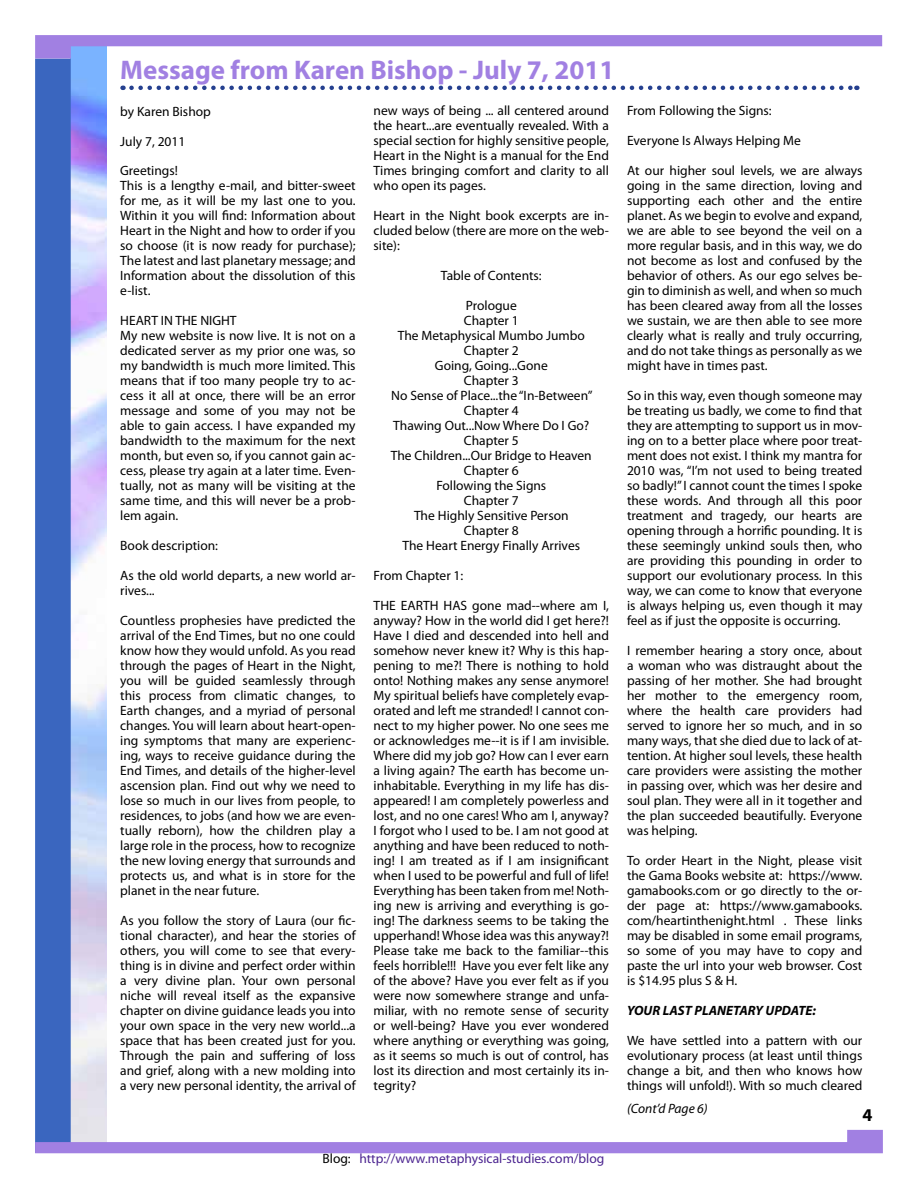
<style>
.page{position:relative;width:918px;height:1188px;background:#fff}
.page>*{position:absolute;margin:0;border:0;box-sizing:border-box;transform-origin:0 0}
.t1{font:700 27px "Myriad Pro";color:#a180e2}
.t2{font:700 18px "Myriad Pro";color:#000}
.t3{font:13.5px/15px "Myriad Pro";color:#000;text-align:justify}
.t4{font:13.5px "Myriad Pro";color:#4b2490}
.t5{font:italic 700 13.5px "Myriad Pro";color:#000}
.t6{font:italic 13.5px "Myriad Pro";color:#000}
.s1{color:#000}
</style>
<div class="page">
<img style="left:71px;top:59px;width:35px;height:1071px">
<div style="left:35px;top:59px;width:36px;height:1094px;background:#3a66bf"></div>
<svg style="left:35px;top:35px;width:847px;height:24px"></svg>
<svg style="left:35px;top:1130px;width:848px;height:23px"></svg>
<svg style="left:131px;top:86px;width:726px;height:4px"></svg>
<h1 class="t1" style="left:120px;top:52px;width:496px">Message from Karen Bishop - July 7, 2011</h1>
<p class="t3" style="left:120px;top:103px;width:92px">by Karen Bishop</p>
<p class="t3" style="left:120px;top:133px;width:67px">July 7, 2011</p>
<p class="t3" style="left:120px;top:163px;width:237px;text-align:left">Greetings!<br>This is a lengthy e-mail, and bitter-sweet for me, as it will be my last one to you.<br>Within it you will find: Information about Heart in the Night and how to order if you so choose (it is now ready for purchase); The latest and last planetary message; and Information about the dissolution of this e-list.</p>
<p class="t3" style="left:120px;top:313px;width:237px;text-align:left">HEART IN THE NIGHT<br>My new website is now live. It is not on a dedicated server as my prior one was, so my bandwidth is much more limited. This means that if too many people try to ac&shy;cess it all at once, there will be an error message and some of you may not be able to gain access. I have expanded my bandwidth to the maximum for the next month, but even so, if you cannot gain ac&shy;cess, please try again at a later time. Even&shy;tually, not as many will be visiting at the same time, and this will never be a prob&shy;lem again.</p>
<p class="t3" style="left:120px;top:538px;width:99px">Book description:</p>
<p class="t3" style="left:120px;top:568px;width:237px">As the old world departs, a new world ar&shy;rives...</p>
<p class="t3" style="left:120px;top:613px;width:237px">Countless prophesies have predicted the arrival of the End Times, but no one could know how they would unfold. As you read through the pages of Heart in the Night, you will be guided seamlessly through this process from climatic changes, to Earth changes, and a myriad of personal changes. You will learn about heart-open&shy;ing symptoms that many are experienc&shy;ing, ways to receive guidance during the End Times, and details of the higher-level ascension plan. Find out why we need to lose so much in our lives from people, to residences, to jobs (and how we are even&shy;tually reborn), how the children play a large role in the process, how to recognize the new loving energy that surrounds and protects us, and what is in store for the planet in the near future.</p>
<p class="t3" style="left:120px;top:913px;width:237px">As you follow the story of Laura (our fic&shy;tional character), and hear the stories of others, you will come to see that every&shy;thing is in divine and perfect order within a very divine plan. Your own personal niche will reveal itself as the expansive chapter on divine guidance leads you into your own space in the very new world...a space that has been created just for you.<br>Through the pain and suffering of loss and grief, along with a new molding into a very new personal identity, the arrival of</p>
<p class="t3" style="left:374px;top:103px;width:237px">new ways of being ... all centered around the heart...are eventually revealed. With a special section for highly sensitive people, Heart in the Night is a manual for the End Times bringing comfort and clarity to all who open its pages.</p>
<p class="t3" style="left:374px;top:208px;width:237px">Heart in the Night book excerpts are in&shy;cluded below (there are more on the web&shy;site):</p>
<p class="t3" style="left:441px;top:268px;width:102px">Table of Contents:</p>
<p class="t3" style="left:391px;top:298px;width:203px;text-align:center">Prologue<br>Chapter 1<br>The Metaphysical Mumbo Jumbo<br>Chapter 2<br>Going, Going...Gone<br>Chapter 3<br>No Sense of Place...the “In-Between”<br>Chapter 4<br>Thawing Out...Now Where Do I Go?<br>Chapter 5<br>The Children...Our Bridge to Heaven<br>Chapter 6<br>Following the Signs<br>Chapter 7<br>The Highly Sensitive Person<br>Chapter 8<br>The Heart Energy Finally Arrives</p>
<p class="t3" style="left:374px;top:568px;width:91px">From Chapter 1:</p>
<p class="t3" style="left:374px;top:598px;width:237px">THE EARTH HAS gone mad--where am I, anyway? How in the world did I get here?!<br>Have I died and descended into hell and somehow never knew it? Why is this hap&shy;pening to me?! There is nothing to hold onto! Nothing makes any sense anymore!<br>My spiritual beliefs have completely evap&shy;orated and left me stranded! I cannot con&shy;nect to my higher power. No one sees me or acknowledges me--it is if I am invisible.<br>Where did my job go? How can I ever earn a living again? The earth has become un&shy;inhabitable. Everything in my life has dis&shy;appeared! I am completely powerless and lost, and no one cares! Who am I, anyway?<br>I forgot who I used to be. I am not good at anything and have been reduced to noth&shy;ing! I am treated as if I am insignificant when I used to be powerful and full of life!<br>Everything has been taken from me! Noth&shy;ing new is arriving and everything is go&shy;ing! The darkness seems to be taking the upperhand! Whose idea was this anyway?!<br>Please take me back to the familiar--this feels horrible!!! Have you ever felt like any of the above? Have you ever felt as if you were now somewhere strange and unfa&shy;miliar, with no remote sense of security or well-being? Have you ever wondered where anything or everything was going, as it seems so much is out of control, has lost its direction and most certainly its in&shy;tegrity?</p>
<p class="t4" style="left:322px;top:1150px;width:283px"><span class="s1">Blog:</span> http://www.metaphysical-studies.com/blog</p>
<p class="t3" style="left:627px;top:103px;width:146px">From Following the Signs:</p>
<p class="t3" style="left:627px;top:133px;width:175px">Everyone Is Always Helping Me</p>
<p class="t3" style="left:627px;top:163px;width:237px">At our higher soul levels, we are always going in the same direction, loving and supporting each other and the entire planet. As we begin to evolve and expand, we are able to see beyond the veil on a more regular basis, and in this way, we do not become as lost and confused by the behavior of others. As our ego selves be&shy;gin to diminish as well, and when so much has been cleared away from all the losses we sustain, we are then able to see more clearly what is really and truly occurring, and do not take things as personally as we might have in times past.</p>
<p class="t3" style="left:627px;top:388px;width:237px">So in this way, even though someone may be treating us badly, we come to find that they are attempting to support us in mov&shy;ing on to a better place where poor treat&shy;ment does not exist. I think my mantra for 2010 was, “I’m not used to being treated so badly!” I cannot count the times I spoke these words. And through all this poor treatment and tragedy, our hearts are opening through a horrific pounding. It is these seemingly unkind souls then, who are providing this pounding in order to support our evolutionary process. In this way, we can come to know that everyone is always helping us, even though it may feel as if just the opposite is occurring.</p>
<p class="t3" style="left:627px;top:643px;width:237px">I remember hearing a story once, about a woman who was distraught about the passing of her mother. She had brought her mother to the emergency room, where the health care providers had served to ignore her so much, and in so many ways, that she died due to lack of at&shy;tention. At higher soul levels, these health care providers were assisting the mother in passing over, which was her desire and soul plan. They were all in it together and the plan succeeded beautifully. Everyone was helping.</p>
<p class="t3" style="left:627px;top:853px;width:237px">To order Heart in the Night, please visit the Gama Books website at: https://www. gamabooks.com or go directly to the or&shy;der page at: https://www.gamabooks. com/heartinthenight.html . These links may be disabled in some email programs, so some of you may have to copy and paste the url into your web browser. Cost is $14.95 plus S &amp; H.</p>
<p class="t5" style="left:627px;top:1002px;width:191px">YOUR LAST PLANETARY UPDATE:</p>
<p class="t3" style="left:627px;top:1033px;width:237px">We have settled into a pattern with our evolutionary process (at least until things change a bit, and then who knows how things will unfold!). With so much cleared</p>
<p class="t6" style="left:627px;top:1100px;width:82px">(Cont’d Page 6)</p>
<h2 class="t2" style="left:862px;top:1103px;width:11px">4</h2>
</div>
